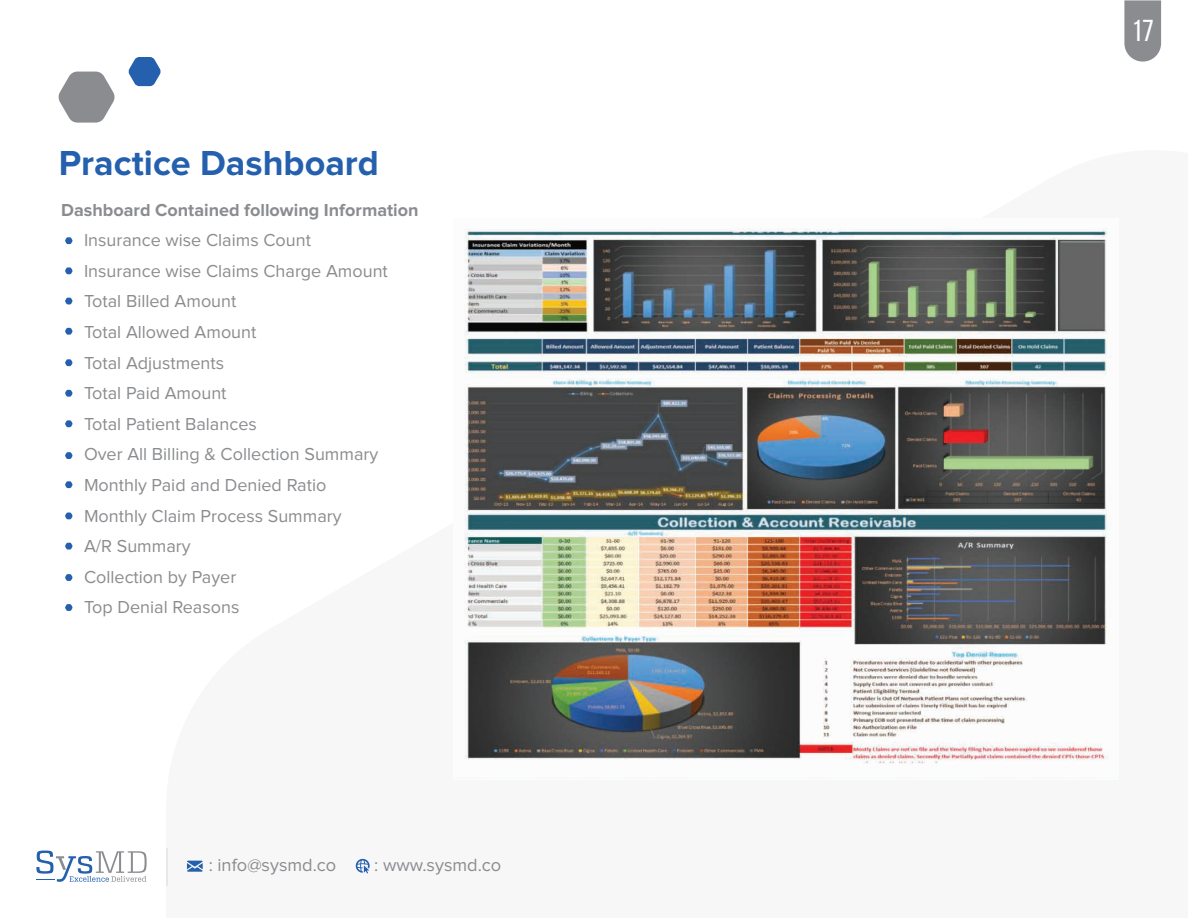
<style>
.page{position:relative;width:1188px;height:918px;background:#fff}
.page>*{position:absolute;margin:0;border:0;box-sizing:border-box;transform-origin:0 0}
.t1{font:700 36px "Proxima Nova";color:#2460ad}
.t2{font:30.3px "Bebas Neue";color:#fff}
.t3{font:18.3px "Proxima Nova";color:#8a8c8f}
.t4{font:18px/30.6px "Proxima Nova";color:#8a8c8f}
.t5{font:700 18px "Proxima Nova";color:#8a8c8f}
</style>
<div class="page">
<svg style="left:58px;top:72px;width:57px;height:51px"></svg>
<svg style="left:128px;top:57px;width:33px;height:29px"></svg>
<svg style="left:1124px;top:0;width:37px;height:62px;background:#949598"></svg>
<svg style="left:65px;top:237px;width:8px;height:7px"></svg>
<svg style="left:65px;top:267px;width:8px;height:7px"></svg>
<svg style="left:65px;top:298px;width:8px;height:6px"></svg>
<svg style="left:65px;top:328px;width:8px;height:7px"></svg>
<svg style="left:65px;top:359px;width:8px;height:7px"></svg>
<svg style="left:65px;top:390px;width:8px;height:7px"></svg>
<svg style="left:65px;top:420px;width:8px;height:7px"></svg>
<svg style="left:65px;top:452px;width:8px;height:7px"></svg>
<svg style="left:65px;top:481px;width:8px;height:7px"></svg>
<svg style="left:65px;top:513px;width:8px;height:6px"></svg>
<svg style="left:65px;top:543px;width:8px;height:7px"></svg>
<svg style="left:65px;top:574px;width:8px;height:7px"></svg>
<svg style="left:65px;top:604px;width:8px;height:7px"></svg>
<svg style="left:36px;top:851px;width:111px;height:31px"></svg>
<svg style="left:356px;top:859px;width:14px;height:15px"></svg>
<svg style="left:187px;top:861px;width:16px;height:11px"></svg>
<hr style="left:166px;top:848px;width:2px;height:38px;background:#e6e7e9">
<img style="left:464px;top:228px;width:647px;height:536px">
<h1 class="t1" style="left:59px;top:146px;width:322px">Practice Dashboard</h1>
<p class="t5" style="left:61px;top:201px;width:359px">Dashboard Contained following Information</p>
<p class="t4" style="left:84px;top:226px;width:305px">Insurance wise Claims Count<br>Insurance wise Claims Charge Amount<br>Total Billed Amount<br>Total Allowed Amount<br>Total Adjustments<br>Total Paid Amount<br>Total Patient Balances<br>Over All Billing &amp; Collection Summary<br>Monthly Paid and Denied Ratio<br>Monthly Claim Process Summary<br>A/R Summary<br>Collection by Payer<br>Top Denial Reasons</p>
<p class="t3" style="left:209px;top:856px;width:129px">: info@sysmd.co</p>
<p class="t3" style="left:374px;top:856px;width:129px">: www.sysmd.co</p>
<h2 class="t2" style="left:1132px;top:14px;width:23px">17</h2>
</div>
